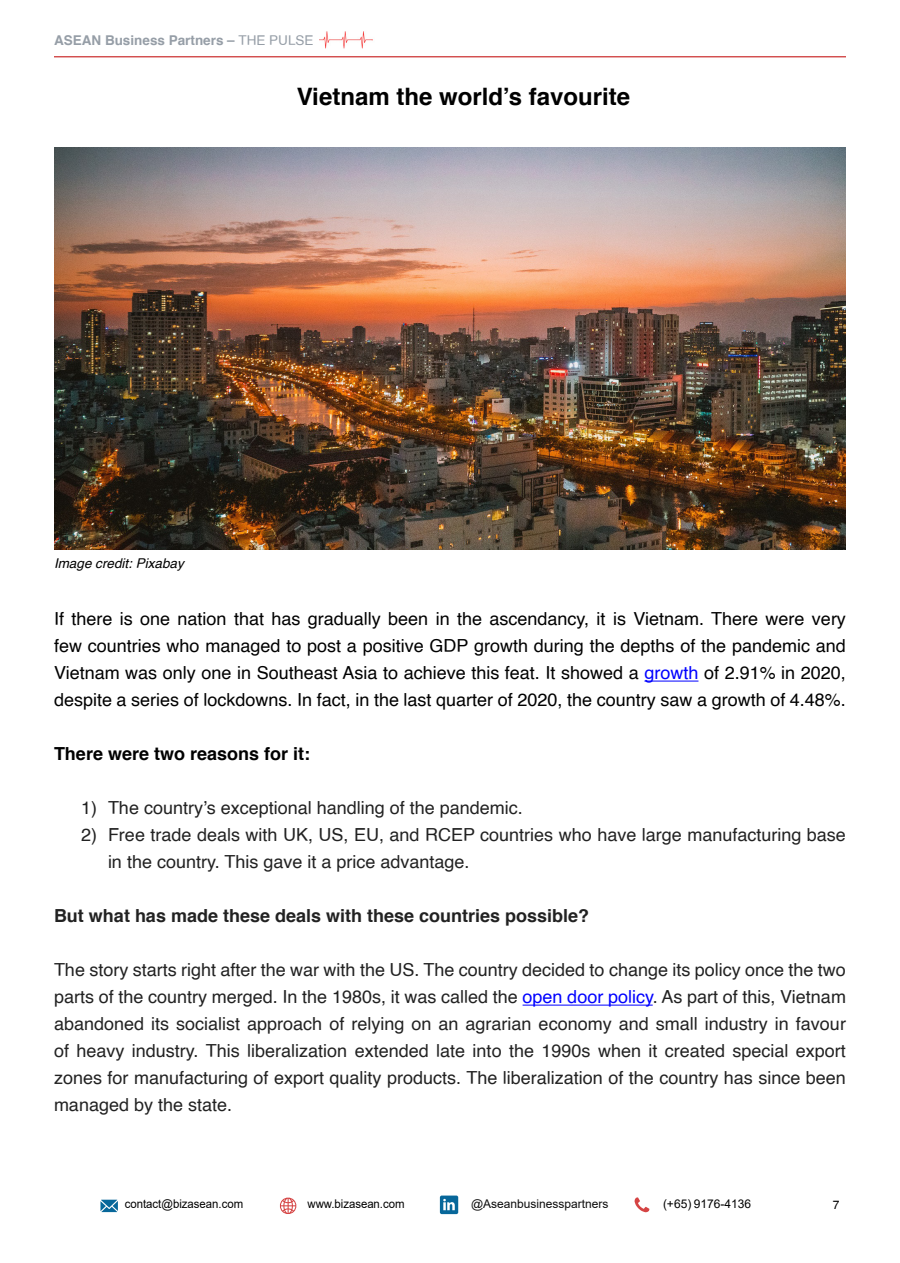
<style>
.page{position:relative;width:900px;height:1263px;background:#fff}
.page>*{position:absolute;margin:0;border:0;box-sizing:border-box;transform-origin:0 0}
.t1{font:700 24px "Helvetica";color:#000}
.t2{font:18px/27px "Helvetica";color:#222}
.t3{font:18px/27px "Helvetica";color:#000;text-align:justify}
.t4{font:700 18px "Helvetica";color:#222}
.t5{font:700 18px "Helvetica";color:#000}
.t6{font:700 13.5px "Helvetica";color:#969ea7}
.t7{font:italic 13.5px "Helvetica";color:#000}
.t8{font:12px "Arial";color:#000;scale:.95 1}
.t9{font:12px "Arial";color:#0d0d0d}
.t10{font:12px "Arial";color:#000}
.t11{font:12px "Helvetica";color:#000}
.s1{font-weight:400}
.s2{color:#00f}
</style>
<div class="page">
<hr style="left:54px;top:56px;width:792px;height:1px;background:#c00000">
<img style="left:320px;top:31px;width:53px;height:18px">
<svg style="left:100px;top:1200px;width:18px;height:12px"></svg>
<svg style="left:280px;top:1197px;width:17px;height:17px"></svg>
<div style="left:440px;top:1195px;width:18px;height:19px;background:#07679a;border-radius:2px"></div>
<svg style="left:443px;top:1199px;width:12px;height:11px"></svg>
<svg style="left:634px;top:1197px;width:15px;height:15px"></svg>
<hr style="left:644px;top:681px;width:54px;height:1px;background:#00f">
<hr style="left:523px;top:1005px;width:130px;height:1px;background:#00f">
<img style="left:54px;top:148px;width:792px;height:402px">
<p class="t6" style="left:54px;top:29px;width:261px">ASEAN Business Partners – <span class="s1">THE PULSE</span></p>
<h1 class="t1" style="left:297px;top:77px;width:335px">Vietnam the world’s favourite</h1>
<p class="t7" style="left:54px;top:553px;width:131px">Image credit: Pixabay</p>
<p class="t3" style="left:54px;top:605px;width:793px">If there is one nation that has gradually been in the ascendancy, it is Vietnam. There were very few countries who managed to post a positive GDP growth during the depths of the pandemic and Vietnam was only one in Southeast Asia to achieve this feat. It showed a <span class="s2">growth</span> of 2.91% in 2020, despite a series of lockdowns. In fact, in the last quarter of 2020, the country saw a growth of 4.48%.</p>
<p class="t5" style="left:54px;top:739px;width:258px">There were two reasons for it:</p>
<p class="t2" style="left:81px;top:794px;width:443px">1) The country’s exceptional handling of the pandemic.</p>
<p class="t2" style="left:108px;top:821px;width:739px;text-indent:-27px">2) Free trade deals with UK, US, EU, and RCEP countries who have large manufacturing base in the country. This gave it a price advantage.</p>
<p class="t4" style="left:54px;top:901px;width:537px">But what has made these deals with these countries possible?</p>
<p class="t2" style="left:54px;top:956px;width:793px;text-align:justify">The story starts right after the war with the US. The country decided to change its policy once the two parts of the country merged. In the 1980s, it was called the <span class="s2">open door policy</span>. As part of this, Vietnam abandoned its socialist approach of relying on an agrarian economy and small industry in favour of heavy industry. This liberalization extended late into the 1990s when it created special export zones for manufacturing of export quality products. The liberalization of the country has since been managed by the state.</p>
<p class="t8" style="left:125px;top:1196px;width:126px">contact@bizasean.com</p>
<p class="t8" style="left:307px;top:1195px;width:104px">www.bizasean.com</p>
<p class="t9" style="left:471px;top:1196px;width:139px">@Aseanbusinesspartners</p>
<p class="t10" style="left:663px;top:1196px;width:90px">(+65) 9176-4136</p>
<p class="t11" style="left:833px;top:1196px;width:8px">7</p>
</div>
